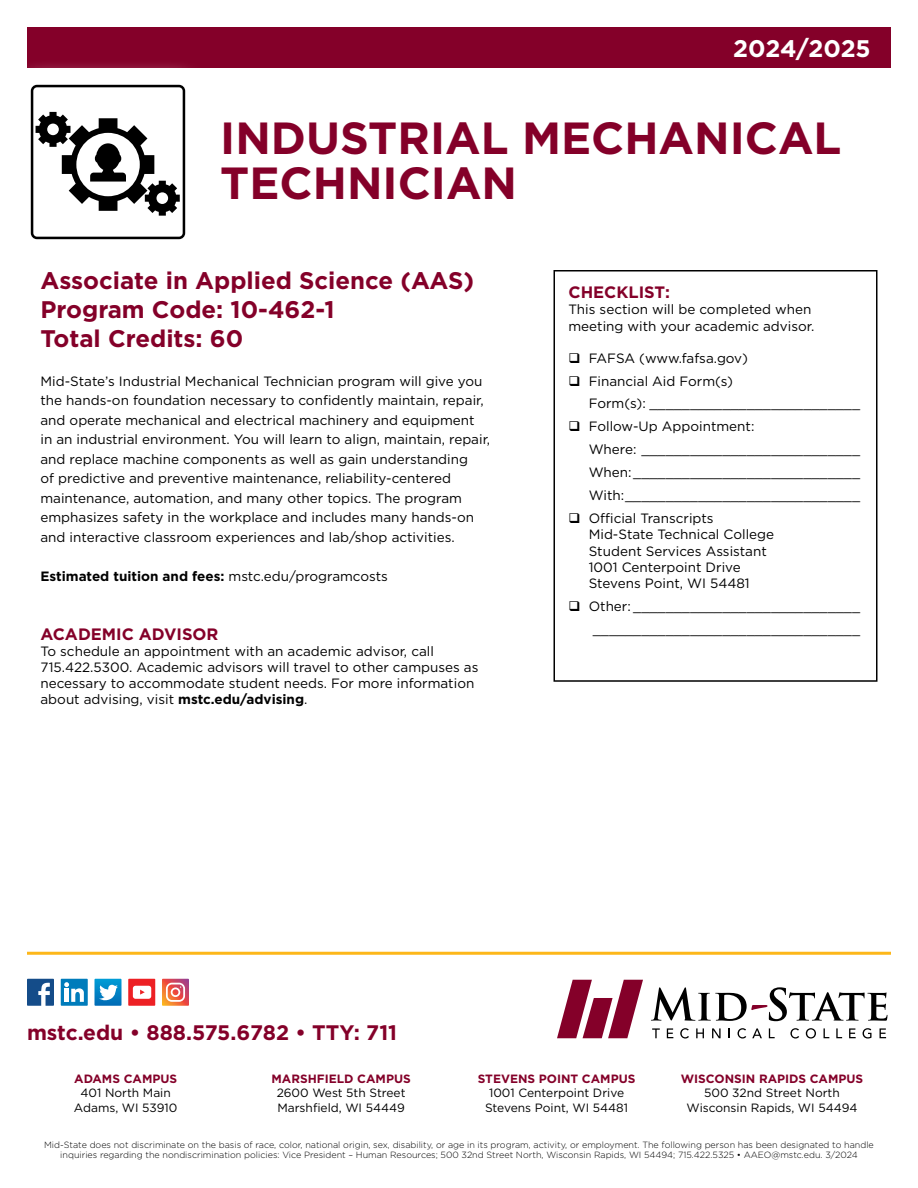
<style>
.page{position:relative;width:918px;height:1188px;background:#fff}
.page>*{position:absolute;margin:0;border:0;box-sizing:border-box;transform-origin:0 0}
.t1{font:700 45px/45px "Gotham";color:#840029}
.t2{font:700 24px/28.8px "Gotham";color:#840029}
.t3{font:700 24px "Gotham";letter-spacing:-.005em;color:#fff}
.t4{font:700 21px "Gotham";color:#840029}
.t5{font:700 16.5px "Gotham";color:#840029}
.t6{font:13.5px/19.5px "Gotham";color:#000}
.t7{font:700 13.5px "Gotham";color:#000}
.t8{font:12px/14.4px "Gotham";color:#000;text-align:center}
.t9{font:700 12px "Gotham";color:#840029}
.t10{font:300 9px/10.5px "Gotham";color:#000;text-align:center}
.s1{font-weight:400}
.s2{font-weight:700}
</style>
<div class="page">
<div style="left:27px;top:27px;width:864px;height:41px;background:#840029"></div>
<div style="left:5px;top:59px;width:206px;height:206px;background:#fff"></div>
<div style="left:31px;top:85px;width:154px;height:154px;border:3px solid #000;border-radius:5px"></div>
<svg style="left:36px;top:112px;width:144px;height:104px"></svg>
<div style="left:554px;top:270px;width:324px;height:412px;border:2px solid #000"></div>
<hr style="left:27px;top:952px;width:864px;height:3px;background:#fdb71a">
<svg style="left:557px;top:980px;width:86px;height:58px"></svg>
<svg style="left:651px;top:987px;width:236px;height:34px"></svg>
<svg style="left:652px;top:1028px;width:8px;height:10px"></svg>
<svg style="left:667px;top:1028px;width:6px;height:10px"></svg>
<svg style="left:680px;top:1028px;width:9px;height:11px"></svg>
<svg style="left:696px;top:1028px;width:8px;height:10px"></svg>
<svg style="left:712px;top:1028px;width:9px;height:10px"></svg>
<svg style="left:738px;top:1028px;width:8px;height:11px"></svg>
<svg style="left:752px;top:1028px;width:10px;height:10px"></svg>
<svg style="left:769px;top:1028px;width:6px;height:10px"></svg>
<svg style="left:790px;top:1028px;width:9px;height:11px"></svg>
<svg style="left:806px;top:1028px;width:10px;height:11px"></svg>
<svg style="left:824px;top:1028px;width:5px;height:10px"></svg>
<svg style="left:836px;top:1028px;width:6px;height:10px"></svg>
<svg style="left:849px;top:1028px;width:7px;height:10px"></svg>
<svg style="left:863px;top:1028px;width:9px;height:11px"></svg>
<svg style="left:880px;top:1028px;width:6px;height:10px"></svg>
<svg style="left:27px;top:979px;width:27px;height:27px"></svg>
<div style="left:61px;top:979px;width:27px;height:27px;background:#007cbb"></div>
<svg style="left:64px;top:982px;width:20px;height:20px"></svg>
<svg style="left:94px;top:979px;width:28px;height:27px"></svg>
<div style="left:128px;top:979px;width:27px;height:27px;background:#ed2024"></div>
<div style="left:133px;top:986px;width:18px;height:13px;background:#fff;border-radius:3px"></div>
<svg style="left:140px;top:990px;width:5px;height:5px"></svg>
<svg style="left:162px;top:979px;width:27px;height:27px"></svg>
<h2 class="t3" style="left:733px;top:32px;width:139px">2024/2025</h2>
<h1 class="t1" style="left:220px;top:116px;width:623px">INDUSTRIAL MECHANICAL<br>TECHNICIAN</h1>
<h2 class="t2" style="left:40px;top:266px;width:435px">Associate in Applied Science (AAS)<br>Program Code: 10-462-1<br>Total Credits: 60</h2>
<p class="t6" style="left:40px;top:371px;width:451px">Mid-State’s Industrial Mechanical Technician program will give you the hands-on foundation necessary to confidently maintain, repair, and operate mechanical and electrical machinery and equipment<br>in an industrial environment. You will learn to align, maintain, repair, and replace machine components as well as gain understanding<br>of predictive and preventive maintenance, reliability-centered maintenance, automation, and many other topics. The program emphasizes safety in the workplace and includes many hands-on and interactive classroom experiences and lab/shop activities.</p>
<p class="t7" style="left:40px;top:567px;width:349px">Estimated tuition and fees: <span class="s1">mstc.edu/programcosts</span></p>
<p class="t5" style="left:40px;top:623px;width:180px">ACADEMIC ADVISOR</p>
<p class="t6" style="left:40px;top:643px;width:440px;line-height:16.2px">To schedule an appointment with an academic advisor, call 715.422.5300. Academic advisors will travel to other campuses as necessary to accommodate student needs. For more information about advising, visit <span class="s2">mstc.edu/advising</span>.</p>
<p class="t5" style="left:568px;top:281px;width:103px">CHECKLIST:</p>
<p class="t6" style="left:568px;top:301px;width:247px;line-height:16.2px">This section will be completed when meeting with your academic advisor.</p>
<p class="t6" style="left:568px;top:348px;width:181px">❑ FAFSA (www.fafsa.gov)</p>
<p class="t6" style="left:589px;top:369px;width:273px;line-height:23px;text-indent:-20px">❑ Financial Aid Form(s)<br>Form(s): __________________________</p>
<p class="t6" style="left:589px;top:415px;width:273px;line-height:23px;text-indent:-20px">❑ Follow-Up Appointment:<br>Where: ___________________________ When:____________________________ With:_____________________________</p>
<p class="t6" style="left:589px;top:510px;width:187px;line-height:16.2px;text-indent:-20px">❑ Official Transcripts<br>Mid-State Technical College<br>Student Services Assistant<br>1001 Centerpoint Drive<br>Stevens Point, WI 54481</p>
<p class="t6" style="left:568px;top:594px;width:293px;line-height:23px;text-align:right">❑ Other: ____________________________ _________________________________</p>
<h3 class="t4" style="left:27px;top:1018px;width:372px">mstc.edu • 888.575.6782 • TTY: 711</h3>
<p class="t9" style="left:74px;top:1071px;width:104px">ADAMS CAMPUS</p>
<p class="t8" style="left:74px;top:1086px;width:105px">401 North Main<br>Adams, WI 53910</p>
<p class="t9" style="left:272px;top:1071px;width:141px">MARSHFIELD CAMPUS</p>
<p class="t8" style="left:277px;top:1086px;width:130px;text-align:left">2600 West 5th Street<br>Marshfield, WI 54449</p>
<p class="t9" style="left:478px;top:1071px;width:159px">STEVENS POINT CAMPUS</p>
<p class="t8" style="left:485px;top:1086px;width:145px">1001 Centerpoint Drive<br>Stevens Point, WI 54481</p>
<p class="t9" style="left:681px;top:1071px;width:184px">WISCONSIN RAPIDS CAMPUS</p>
<p class="t8" style="left:687px;top:1086px;width:172px">500 32nd Street North<br>Wisconsin Rapids, WI 54494</p>
<p class="t10" style="left:44px;top:1139px;width:831px">Mid-State does not discriminate on the basis of race, color, national origin, sex, disability, or age in its program, activity, or employment. The following person has been designated to handle inquiries regarding the nondiscrimination policies: Vice President – Human Resources; 500 32nd Street North, Wisconsin Rapids, WI 54494; 715.422.5325 • AAEO@mstc.edu. 3/2024</p>
</div>
